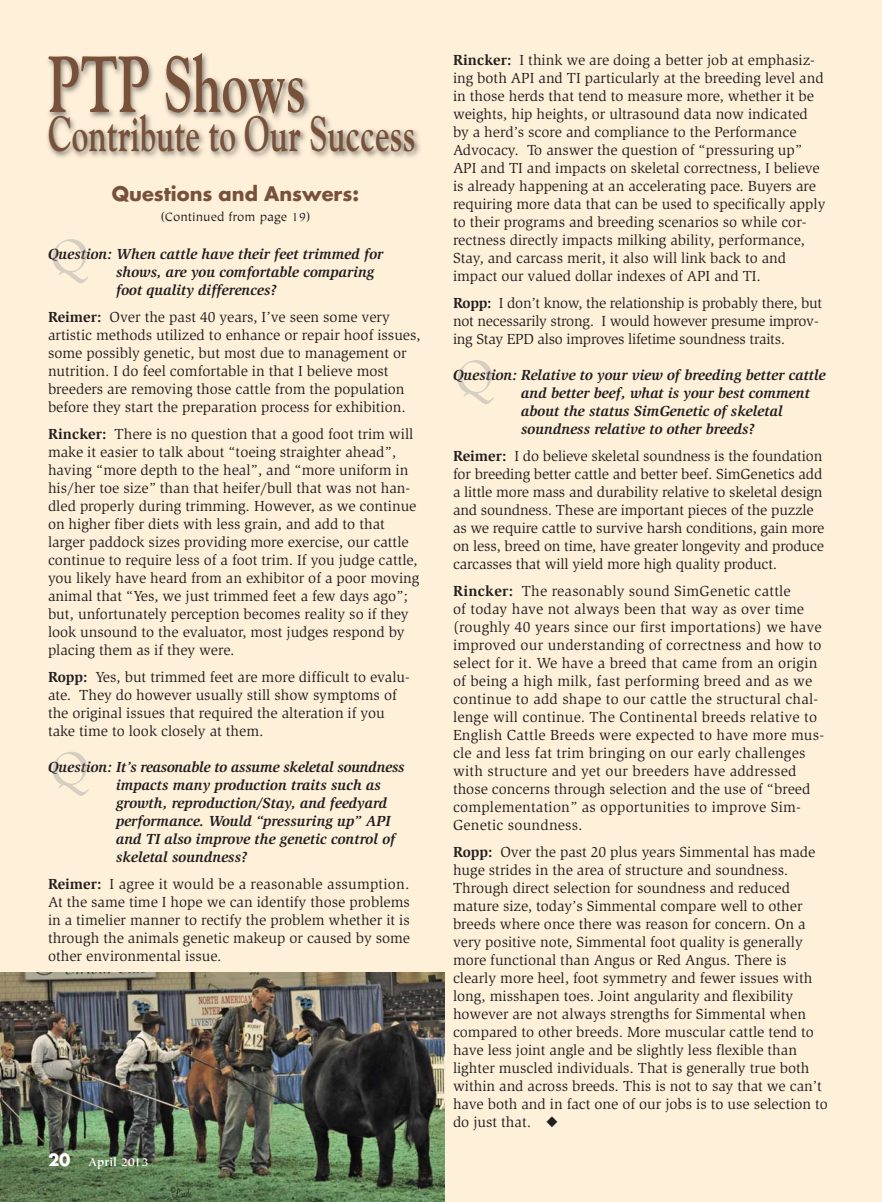
<style>
.page{position:relative;width:882px;height:1202px;background:#fff0d9}
.page>*{position:absolute;margin:0;border:0;box-sizing:border-box;transform-origin:0 0}
.t1{font:700 78.75px "Goudy";color:#77513a;scale:.67 1}
.t2{font:700 49.5px "Goudy";color:#77513a;scale:.67 1}
.t3{font:700 19.5px "Futura";color:#77513a}
.t4{font:15px/18px "Slimbach";color:#231f20}
.t5{font:italic 700 15px/18px "Slimbach";color:#231f20}
.t6{font:13.5px "Tiepolo";color:#231f20}
.t7{font:700 12.75px "Tiepolo";color:#fff}
.s1{font-weight:700}
.s2{font-family:"Futura";font-size:16.5px}
</style>
<div class="page">
<img style="left:38px;top:29px;width:414px;height:179px">
<img style="left:0;top:972px;width:445px;height:230px">
<svg style="left:52px;top:239px;width:36px;height:44px"></svg>
<svg style="left:52px;top:248px;width:35px;height:13px"></svg>
<svg style="left:53px;top:751px;width:36px;height:45px"></svg>
<svg style="left:53px;top:761px;width:34px;height:13px"></svg>
<svg style="left:458px;top:360px;width:36px;height:44px"></svg>
<svg style="left:458px;top:370px;width:34px;height:12px"></svg>
<h1 class="t1" style="left:48px;top:53px;width:387px">PTP Shows</h1>
<h2 class="t2" style="left:48px;top:114px;width:550px">Contribute to Our Success</h2>
<h3 class="t3" style="left:112px;top:185px;width:249px">Questions and Answers:</h3>
<p class="t6" style="left:160px;top:211px;width:152px">(Continued from page 19)</p>
<p class="t5" style="left:116px;top:246px;width:269px;text-indent:-68px">Question: When cattle have their feet trimmed for shows, are you comfortable comparing foot quality differences?</p>
<p class="t4" style="left:48px;top:309px;width:374px"><span class="s1">Reimer:</span> Over the past 40 years, I’ve seen some very artistic methods utilized to enhance or repair hoof issues, some possibly genetic, but most due to management or nutrition. I do feel comfortable in that I believe most breeders are removing those cattle from the population before they start the preparation process for exhibition.</p>
<p class="t4" style="left:48px;top:426px;width:373px"><span class="s1">Rincker:</span> There is no question that a good foot trim will make it easier to talk about “toeing straighter ahead”, having “more depth to the heal”, and “more uniform in his/her toe size” than that heifer/bull that was not han&shy;dled properly during trimming. However, as we continue on higher fiber diets with less grain, and add to that larger paddock sizes providing more exercise, our cattle continue to require less of a foot trim. If you judge cattle, you likely have heard from an exhibitor of a poor moving animal that “Yes, we just trimmed feet a few days ago”; but, unfortunately perception becomes reality so if they look unsound to the evaluator, most judges respond by placing them as if they were.</p>
<p class="t4" style="left:48px;top:669px;width:363px"><span class="s1">Ropp:</span> Yes, but trimmed feet are more difficult to evalu&shy;ate. They do however usually still show symptoms of the original issues that required the alteration if you take time to look closely at them.</p>
<p class="t5" style="left:116px;top:759px;width:290px;text-indent:-68px">Question: It’s reasonable to assume skeletal soundness impacts many production traits such as growth, reproduction/Stay, and feedyard performance. Would “pressuring up” API and TI also improve the genetic control of skeletal soundness?</p>
<p class="t4" style="left:48px;top:876px;width:364px;text-align:justify"><span class="s1">Reimer:</span> I agree it would be a reasonable assumption.<br>At the same time I hope we can identify those problems in a timelier manner to rectify the problem whether it is through the animals genetic makeup or caused by some other environmental issue.</p>
<p class="t7" style="left:48px;top:1157px;width:102px"><span class="s2">20</span> April 2013</p>
<p class="t4" style="left:453px;top:52px;width:374px"><span class="s1">Rincker:</span> I think we are doing a better job at emphasiz&shy;ing both API and TI particularly at the breeding level and in those herds that tend to measure more, whether it be weights, hip heights, or ultrasound data now indicated by a herd’s score and compliance to the Performance Advocacy. To answer the question of “pressuring up” API and TI and impacts on skeletal correctness, I believe is already happening at an accelerating pace. Buyers are requiring more data that can be used to specifically apply to their programs and breeding scenarios so while cor&shy;rectness directly impacts milking ability, performance, Stay, and carcass merit, it also will link back to and impact our valued dollar indexes of API and TI.</p>
<p class="t4" style="left:453px;top:295px;width:371px"><span class="s1">Ropp:</span> I don’t know, the relationship is probably there, but not necessarily strong. I would however presume improv&shy;ing Stay EPD also improves lifetime soundness traits.</p>
<p class="t5" style="left:521px;top:367px;width:306px;text-indent:-68px">Question: Relative to your view of breeding better cattle and better beef, what is your best comment about the status SimGenetic of skeletal soundness relative to other breeds?</p>
<p class="t4" style="left:453px;top:448px;width:373px"><span class="s1">Reimer:</span> I do believe skeletal soundness is the foundation for breeding better cattle and better beef. SimGenetics add a little more mass and durability relative to skeletal design and soundness. These are important pieces of the puzzle as we require cattle to survive harsh conditions, gain more on less, breed on time, have greater longevity and produce carcasses that will yield more high quality product.</p>
<p class="t4" style="left:453px;top:583px;width:373px"><span class="s1">Rincker:</span> The reasonably sound SimGenetic cattle<br>of today have not always been that way as over time (roughly 40 years since our first importations) we have improved our understanding of correctness and how to select for it. We have a breed that came from an origin of being a high milk, fast performing breed and as we continue to add shape to our cattle the structural chal&shy;lenge will continue. The Continental breeds relative to English Cattle Breeds were expected to have more mus&shy;cle and less fat trim bringing on our early challenges with structure and yet our breeders have addressed those concerns through selection and the use of “breed complementation” as opportunities to improve Sim-Genetic soundness.</p>
<p class="t4" style="left:453px;top:844px;width:376px"><span class="s1">Ropp:</span> Over the past 20 plus years Simmental has made huge strides in the area of structure and soundness.<br>Through direct selection for soundness and reduced mature size, today’s Simmental compare well to other breeds where once there was reason for concern. On a very positive note, Simmental foot quality is generally more functional than Angus or Red Angus. There is clearly more heel, foot symmetry and fewer issues with long, misshapen toes. Joint angularity and flexibility however are not always strengths for Simmental when compared to other breeds. More muscular cattle tend to have less joint angle and be slightly less flexible than lighter muscled individuals. That is generally true both within and across breeds. This is not to say that we can’t have both and in fact one of our jobs is to use selection to do just that. ◆</p>
</div>
